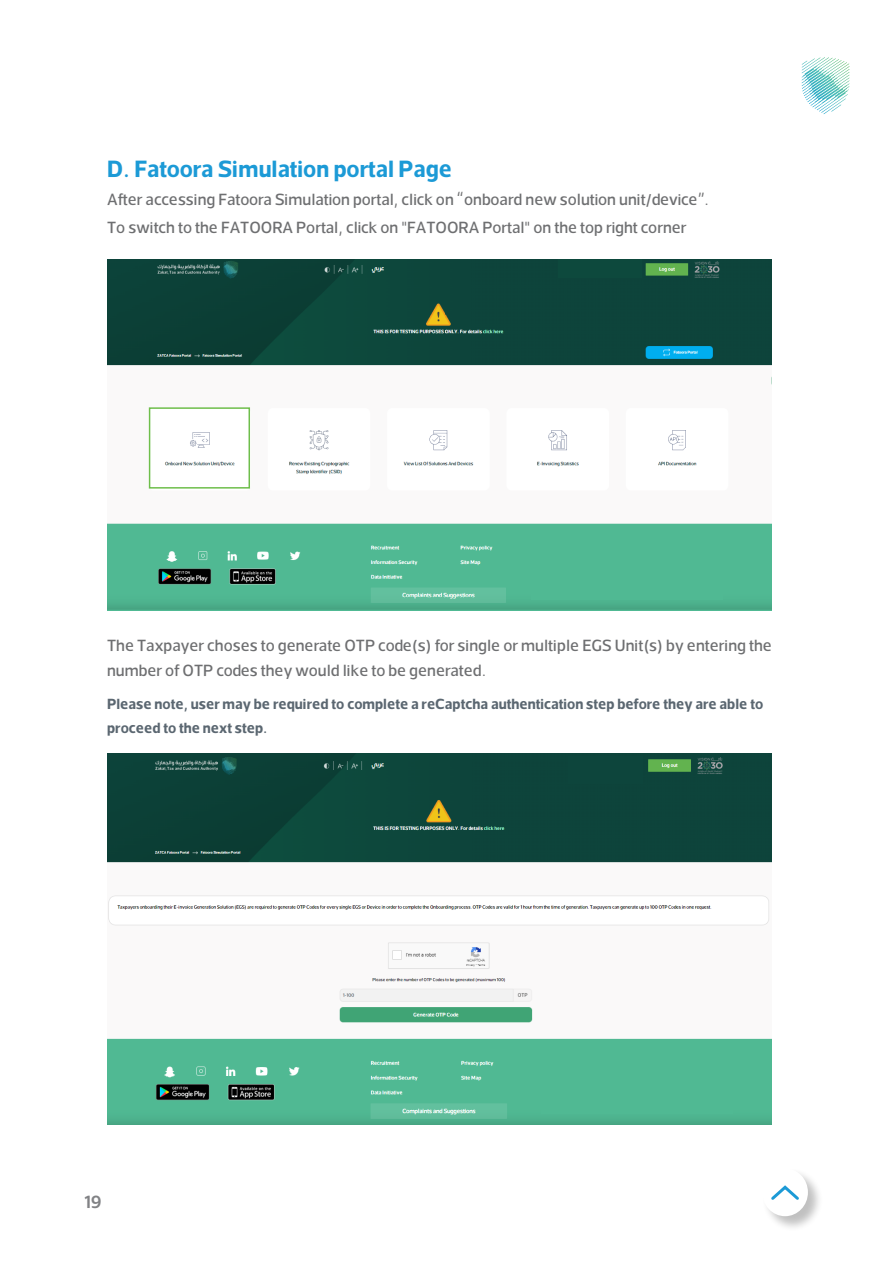
<style>
.page{position:relative;width:893px;height:1263px;background:#fff}
.page>*{position:absolute;margin:0;border:0;box-sizing:border-box;transform-origin:0 0}
.t1{font:700 24px "Somar";color:#1c9ad6}
.t2{font:600 18px "Somar";color:#818285}
.t3{font:500 16.5px/25.5px "Somar";color:#6e6f71}
.t4{font:700 15px/24px "Somar";color:#5b6771}
</style>
<div class="page">
<svg style="left:802px;top:57px;width:48px;height:57px"></svg>
<div style="left:762px;top:1168px;width:61px;height:63px;background:#000;opacity:.25"></div>
<div style="left:762px;top:1168px;width:46px;height:48px;background:#fff;border-radius:50%"></div>
<svg style="left:771px;top:1185px;width:28px;height:15px"></svg>
<img style="left:107px;top:753px;width:664px;height:371px">
<div style="left:568px;top:757px;width:74px;height:27px;background:#0d453c"></div>
<img style="left:107px;top:259px;width:664px;height:351px">
<div style="left:558px;top:259px;width:84px;height:19px;background:#0d493d"></div>
<div style="left:531px;top:528px;width:192px;height:71px;background:#50b993"></div>
<div style="left:542px;top:1042px;width:191px;height:72px;background:#50b993"></div>
<div style="left:149px;top:407px;width:101px;height:82px;border:2px solid #6ebe4b"></div>
<h1 class="t1" style="left:107px;top:147px;width:346px">D. Fatoora Simulation portal Page</h1>
<p class="t3" style="left:107px;top:184px;width:603px;line-height:28.5px">After accessing Fatoora Simulation portal, click on “onboard new solution unit/device”.<br>To switch to the FATOORA Portal, click on "FATOORA Portal" on the top right corner</p>
<p class="t3" style="left:107px;top:632px;width:666px">The Taxpayer choses to generate OTP code(s) for single or multiple EGS Unit(s) by entering the number of OTP codes they would like to be generated.</p>
<p class="t4" style="left:107px;top:691px;width:658px">Please note, user may be required to complete a reCaptcha authentication step before they are able to proceed to the next step.</p>
<p class="t2" style="left:85px;top:1186px;width:19px">19</p>
</div>
